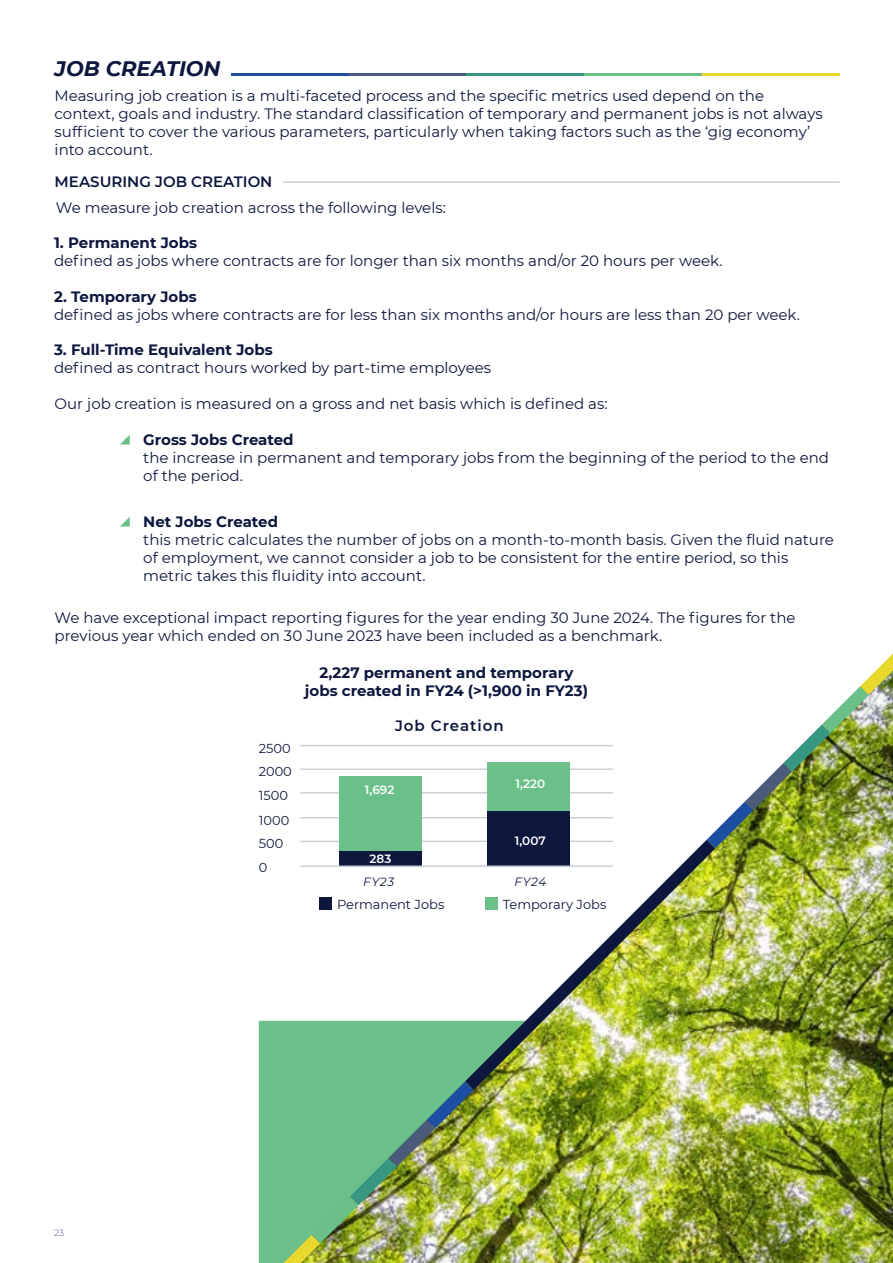
<style>
.page{position:relative;width:893px;height:1263px;background:#fff}
.page>*{position:absolute;margin:0;border:0;box-sizing:border-box;transform-origin:0 0}
.t1{font:italic 700 21px "Montserrat";color:#0d173d}
.t2{font:15px/18px "Montserrat";color:#0d173d}
.t3{font:700 15px "Montserrat";color:#0d173d}
.t4{font:600 15px "Montserrat";color:#0d173d}
.t5{font:600 15px "Montserrat";letter-spacing:.065em;color:#0d173d}
.t6{font:12.9px "Montserrat";color:#0d173d}
.t7{font:600 12px "Montserrat";color:#fff}
.t8{font:italic 12px "Montserrat";letter-spacing:.06em;color:#0d173d}
.t9{font:300 9px "Montserrat";color:#4d5b7a}
</style>
<div class="page">
<hr style="left:231px;top:73px;width:118px;height:3px;background:#1e4ea1">
<hr style="left:349px;top:73px;width:117px;height:3px;background:#4d5b7a">
<hr style="left:466px;top:73px;width:118px;height:3px;background:#389783">
<hr style="left:584px;top:73px;width:118px;height:3px;background:#6ac088">
<hr style="left:702px;top:73px;width:138px;height:3px;background:#e9d82e">
<hr style="left:283px;top:181px;width:557px;height:2px;background:#c6ced5">
<svg style="left:120px;top:435px;width:10px;height:9px"></svg>
<svg style="left:120px;top:517px;width:10px;height:10px"></svg>
<div style="left:259px;top:1021px;width:24px;height:242px;background:#6ac088"></div>
<img style="left:283px;top:653px;width:610px;height:610px">
<p class="t1" style="left:55px;top:53px;width:167px">JOB CREATION</p>
<p class="t2" style="left:55px;top:86px;width:770px">Measuring job creation is a multi-faceted process and the specific metrics used depend on the context, goals and industry. The standard classification of temporary and permanent jobs is not always sufficient to cover the various parameters, particularly when taking factors such as the ‘gig economy’ into account.</p>
<p class="t4" style="left:55px;top:171px;width:219px">MEASURING JOB CREATION</p>
<p class="t2" style="left:56px;top:198px;width:391px">We measure job creation across the following levels:</p>
<p class="t3" style="left:54px;top:232px;width:145px">1. Permanent Jobs</p>
<p class="t2" style="left:54px;top:251px;width:670px">defined as jobs where contracts are for longer than six months and/or 20 hours per week.</p>
<p class="t3" style="left:54px;top:286px;width:144px">2. Temporary Jobs</p>
<p class="t2" style="left:54px;top:305px;width:747px">defined as jobs where contracts are for less than six months and/or hours are less than 20 per week.</p>
<p class="t3" style="left:54px;top:339px;width:220px">3. Full-Time Equivalent Jobs</p>
<p class="t2" style="left:54px;top:358px;width:439px">defined as contract hours worked by part-time employees</p>
<p class="t2" style="left:55px;top:394px;width:554px">Our job creation is measured on a gross and net basis which is defined as:</p>
<p class="t3" style="left:143px;top:428px;width:152px">Gross Jobs Created</p>
<p class="t2" style="left:143px;top:448px;width:687px">the increase in permanent and temporary jobs from the beginning of the period to the end of the period.</p>
<p class="t3" style="left:143px;top:510px;width:136px">Net Jobs Created</p>
<p class="t2" style="left:143px;top:530px;width:692px">this metric calculates the number of jobs on a month-to-month basis. Given the fluid nature of employment, we cannot consider a job to be consistent for the entire period, so this metric takes this fluidity into account.</p>
<p class="t2" style="left:55px;top:608px;width:742px">We have exceptional impact reporting figures for the year ending 30 June 2024. The figures for the previous year which ended on 30 June 2023 have been included as a benchmark.</p>
<p class="t9" style="left:54px;top:1226px;width:12px">23</p>
<p class="t6" style="left:259px;top:739px;width:33px">2500</p>
<p class="t6" style="left:259px;top:763px;width:35px">2000</p>
<p class="t6" style="left:259px;top:787px;width:31px">1500</p>
<p class="t6" style="left:259px;top:811px;width:32px">1000</p>
<p class="t6" style="left:259px;top:835px;width:26px">500</p>
<p class="t6" style="left:259px;top:859px;width:10px">0</p>
<p class="t3" style="left:320px;top:662px;width:255px">2,227 permanent and temporary</p>
<p class="t3" style="left:305px;top:680px;width:285px">jobs created in FY24 (&gt;1,900 in FY23)</p>
<p class="t5" style="left:395px;top:715px;width:110px">Job Creation</p>
<p class="t7" style="left:365px;top:781px;width:31px">1,692</p>
<p class="t7" style="left:370px;top:850px;width:23px">283</p>
<p class="t7" style="left:515px;top:775px;width:31px">1,220</p>
<p class="t7" style="left:515px;top:832px;width:32px">1,007</p>
<p class="t8" style="left:363px;top:874px;width:33px">FY23</p>
<p class="t8" style="left:514px;top:874px;width:33px">FY24</p>
<p class="t6" style="left:337px;top:896px;width:109px">Permanent Jobs</p>
<p class="t6" style="left:503px;top:896px;width:105px">Temporary Jobs</p>
</div>
